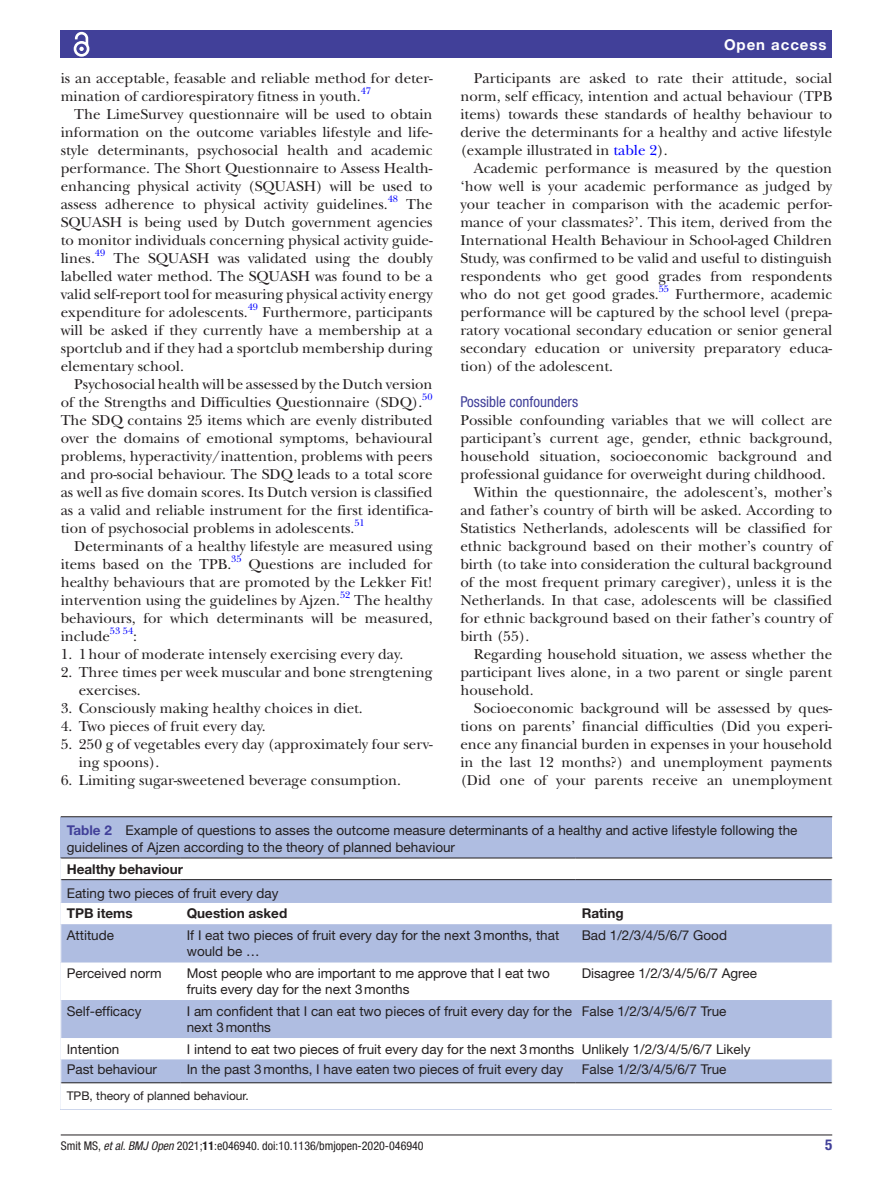
<style>
.page{position:relative;width:893px;height:1191px;background:#fff}
.page>*{position:absolute;margin:0;border:0;box-sizing:border-box;transform-origin:0 0}
.t1{font:15px/18px "New Baskerville";color:#231f20;text-align:justify}
.t2{font:condensed 15px "Helvetica Neue LT Std";color:#414099}
.t3{font:700 15px "Helvetica Neue LT Std";letter-spacing:.065em;color:#fff}
.t4{font:700 condensed 15px "Helvetica Neue LT Std";color:#414099}
.t5{font:13.5px/16.2px "Helvetica Neue LT Std";color:#231f20}
.t6{font:700 13.5px "Helvetica Neue LT Std";color:#231f20}
.t7{font:condensed 12px "Helvetica Neue LT Std";color:#231f20}
.t8{font:12px "Helvetica Neue LT Std";color:#231f20}
.t9{font:9.9px "New Baskerville";color:#00f}
.s1{color:#00f}
.s2{font-weight:700;color:#414099}
.s3{font-style:italic}
.s4{font-weight:700}
</style>
<div class="page">
<hr style="left:61px;top:1134px;width:771px;height:1px;background:#231f20">
<div style="left:61px;top:31px;width:771px;height:27px;background:#414099"></div>
<svg style="left:73px;top:31px;width:17px;height:26px"></svg>
<div style="left:61px;top:817px;width:771px;height:292px;background:#afbde1"></div>
<hr style="left:61px;top:816px;width:771px;height:1px;background:#231f20">
<div style="left:61px;top:858px;width:771px;height:251px;background:#fff"></div>
<svg style="left:61px;top:880px;width:771px;height:202px"></svg>
<hr style="left:61px;top:857px;width:120px;height:1px;background:#231f20">
<hr style="left:181px;top:857px;width:395px;height:1px;background:#231f20">
<hr style="left:576px;top:857px;width:256px;height:1px;background:#231f20">
<hr style="left:61px;top:879px;width:120px;height:1px;background:#231f20">
<hr style="left:181px;top:879px;width:395px;height:1px;background:#231f20">
<hr style="left:576px;top:879px;width:256px;height:1px;background:#231f20">
<hr style="left:181px;top:1082px;width:395px;height:1px;background:#231f20">
<hr style="left:576px;top:1082px;width:256px;height:1px;background:#231f20">
<hr style="left:61px;top:1082px;width:120px;height:1px;background:#231f20">
<svg style="left:60px;top:858px;width:1px;height:66px"></svg>
<svg style="left:60px;top:1038px;width:1px;height:71px"></svg>
<hr style="left:67px;top:1099px;width:765px;height:2px;background:#fff">
<p class="t3" style="left:724px;top:35px;width:104px">Open access</p>
<p class="t1" style="left:61px;top:69px;width:373px">is an acceptable, feasable and reliable method for deter&shy;mination of cardiorespiratory fitness in youth.</p>
<p class="t1" style="left:460px;top:69px;width:373px;text-indent:14px">Participants are asked to rate their attitude, social norm, self efficacy, intention and actual behaviour (TPB items) towards these standards of healthy behaviour to derive the determinants for a healthy and active lifestyle (example illustrated in <span class="s1">table 2</span>).</p>
<p class="t1" style="left:460px;top:159px;width:373px;text-indent:14px">Academic performance is measured by the question ‘how well is your academic performance as judged by your teacher in comparison with the academic perfor&shy;mance of your classmates?’. This item, derived from the International Health Behaviour in School-aged Children Study, was confirmed to be valid and useful to distinguish respondents who get good grades from respondents who do not get good grades.</p>
<p class="t9" style="left:361px;top:85px;width:12px">47</p>
<p class="t1" style="left:61px;top:105px;width:373px;text-indent:14px">The LimeSurvey questionnaire will be used to obtain information on the outcome variables lifestyle and life&shy;style determinants, psychosocial health and academic performance. The Short Questionnaire to Assess Health&shy;enhancing physical activity (SQUASH) will be used to assess adherence to physical activity guidelines.</p>
<p class="t9" style="left:388px;top:193px;width:12px">48</p>
<p class="t1" style="left:61px;top:195px;width:373px;text-indent:345px">The SQUASH is being used by Dutch government agencies to monitor individuals concerning physical activity guide&shy;lines.</p>
<p class="t9" style="left:95px;top:247px;width:12px">49</p>
<p class="t1" style="left:61px;top:249px;width:373px;text-indent:53px">The SQUASH was validated using the doubly labelled water method. The SQUASH was found to be a valid self-report tool for measuring physical activity energy expenditure for adolescents.</p>
<p class="t9" style="left:659px;top:283px;width:12px">55</p>
<p class="t1" style="left:460px;top:285px;width:373px;text-indent:215px">Furthermore, academic performance will be captured by the school level (prepa&shy;ratory vocational secondary education or senior general secondary education or university preparatory educa&shy;tion) of the adolescent.</p>
<p class="t2" style="left:460px;top:393px;width:119px">Possible confounders</p>
<p class="t1" style="left:460px;top:411px;width:373px">Possible confounding variables that we will collect are</p>
<p class="t1" style="left:460px;top:429px;width:373px">participant’s current age, gender, ethnic background,</p>
<p class="t1" style="left:460px;top:447px;width:373px">household situation, socioeconomic background and</p>
<p class="t1" style="left:460px;top:465px;width:367px">professional guidance for overweight during childhood.</p>
<p class="t1" style="left:474px;top:483px;width:360px">Within the questionnaire, the adolescent’s, mother’s</p>
<p class="t1" style="left:460px;top:501px;width:373px">and father’s country of birth will be asked. According to</p>
<p class="t1" style="left:460px;top:519px;width:373px">Statistics Netherlands, adolescents will be classified for</p>
<p class="t1" style="left:460px;top:537px;width:373px">ethnic background based on their mother’s country of</p>
<p class="t1" style="left:460px;top:555px;width:373px">birth (to take into consideration the cultural background</p>
<p class="t1" style="left:460px;top:573px;width:373px">of the most frequent primary caregiver), unless it is the</p>
<p class="t1" style="left:460px;top:591px;width:373px">Netherlands. In that case, adolescents will be classified</p>
<p class="t1" style="left:460px;top:609px;width:373px">for ethnic background based on their father’s country of</p>
<p class="t1" style="left:460px;top:627px;width:70px">birth (55).</p>
<p class="t1" style="left:474px;top:645px;width:360px">Regarding household situation, we assess whether the</p>
<p class="t1" style="left:460px;top:663px;width:373px">participant lives alone, in a two parent or single parent</p>
<p class="t1" style="left:460px;top:681px;width:75px">household.</p>
<p class="t1" style="left:474px;top:699px;width:360px">Socioeconomic background will be assessed by ques-</p>
<p class="t1" style="left:460px;top:717px;width:373px">tions on parents’ financial difficulties (Did you experi-</p>
<p class="t1" style="left:460px;top:735px;width:373px">ence any financial burden in expenses in your household</p>
<p class="t1" style="left:460px;top:753px;width:373px">in the last 12 months?) and unemployment payments</p>
<p class="t1" style="left:460px;top:771px;width:373px">(Did one of your parents receive an unemployment</p>
<p class="t5" style="left:67px;top:822px;width:732px"><span class="s2">Table 2</span> Example of questions to asses the outcome measure determinants of a healthy and active lifestyle following the guidelines of Ajzen according to the theory of planned behaviour</p>
<p class="t6" style="left:67px;top:860px;width:118px">Healthy behaviour</p>
<p class="t5" style="left:67px;top:885px;width:213px">Eating two pieces of fruit every day</p>
<p class="t6" style="left:67px;top:905px;width:67px">TPB items</p>
<p class="t6" style="left:187px;top:905px;width:102px">Question asked</p>
<p class="t6" style="left:582px;top:905px;width:43px">Rating</p>
<p class="t5" style="left:67px;top:927px;width:49px">Attitude</p>
<p class="t5" style="left:187px;top:927px;width:374px">If I eat two pieces of fruit every day for the next 3months, that would be …</p>
<p class="t5" style="left:582px;top:927px;width:147px">Bad 1/2/3/4/5/6/7 Good</p>
<p class="t5" style="left:67px;top:965px;width:96px">Perceived norm</p>
<p class="t5" style="left:187px;top:965px;width:365px">Most people who are important to me approve that I eat two fruits every day for the next 3months</p>
<p class="t5" style="left:582px;top:965px;width:177px">Disagree 1/2/3/4/5/6/7 Agree</p>
<p class="t5" style="left:67px;top:1002px;width:76px">Self-efficacy</p>
<p class="t5" style="left:187px;top:1002px;width:387px">I am confident that I can eat two pieces of fruit every day for the next 3months</p>
<p class="t5" style="left:582px;top:1002px;width:146px">False 1/2/3/4/5/6/7 True</p>
<p class="t5" style="left:67px;top:1040px;width:54px">Intention</p>
<p class="t5" style="left:187px;top:1040px;width:565px">I intend to eat two pieces of fruit every day for the next 3months Unlikely 1/2/3/4/5/6/7 Likely</p>
<p class="t5" style="left:67px;top:1060px;width:92px">Past behaviour</p>
<p class="t5" style="left:187px;top:1060px;width:378px">In the past 3months, I have eaten two pieces of fruit every day</p>
<p class="t5" style="left:582px;top:1060px;width:146px">False 1/2/3/4/5/6/7 True</p>
<p class="t8" style="left:67px;top:1089px;width:184px">TPB, theory of planned behaviour.</p>
<p class="t9" style="left:248px;top:301px;width:12px">49</p>
<p class="t1" style="left:61px;top:303px;width:373px;text-indent:202px">Furthermore, participants will be asked if they currently have a membership at a sportclub and if they had a sportclub membership during elementary school.</p>
<p class="t1" style="left:61px;top:375px;width:373px;text-indent:13px">Psychosocial health will be assessed by the Dutch version of the Strengths and Difficulties Questionnaire (SDQ).</p>
<p class="t9" style="left:422px;top:391px;width:12px">50</p>
<p class="t1" style="left:61px;top:411px;width:373px">The SDQ contains 25 items which are evenly distributed over the domains of emotional symptoms, behavioural problems, hyperactivity/inattention, problems with peers and pro-social behaviour. The SDQ leads to a total score as well as five domain scores. Its Dutch version is classified as a valid and reliable instrument for the first identifica&shy;tion of psychosocial problems in adolescents.<sup>51</sup></p>
<p class="t1" style="left:61px;top:537px;width:373px;text-indent:14px">Determinants of a healthy lifestyle are measured using items based on the TPB.</p>
<p class="t9" style="left:231px;top:553px;width:12px">35</p>
<p class="t1" style="left:61px;top:555px;width:373px;text-indent:188px">Questions are included for healthy behaviours that are promoted by the Lekker Fit! intervention using the guidelines by Ajzen.</p>
<p class="t9" style="left:340px;top:589px;width:12px">52</p>
<p class="t1" style="left:61px;top:591px;width:373px;text-indent:294px">The healthy behaviours, for which determinants will be measured, include</p>
<p class="t9" style="left:110px;top:625px;width:25px">53 54</p>
<p class="t1" style="left:133px;top:627px;width:5px">:</p>
<p class="t1" style="left:61px;top:645px;width:344px">1. 1hour of moderate intensely exercising every day.</p>
<p class="t1" style="left:79px;top:663px;width:355px;text-indent:-18px">2. Three times per week muscular and bone strengtening exercises.</p>
<p class="t1" style="left:61px;top:699px;width:304px">3. Consciously making healthy choices in diet.</p>
<p class="t1" style="left:61px;top:717px;width:207px">4. Two pieces of fruit every day.</p>
<p class="t1" style="left:79px;top:735px;width:355px;text-indent:-18px">5. 250 g of vegetables every day (approximately four serv&shy;ing spoons).</p>
<p class="t1" style="left:61px;top:771px;width:342px">6. Limiting sugar-sweetened beverage consumption.</p>
<p class="t7" style="left:61px;top:1138px;width:364px">Smit MS, <span class="s3">et al</span>. <span class="s3">BMJ Open</span> 2021;<span class="s4">11</span>:e046940. doi:10.1136/bmjopen-2020-046940</p>
<p class="t4" style="left:825px;top:1135px;width:9px">5</p>
</div>
